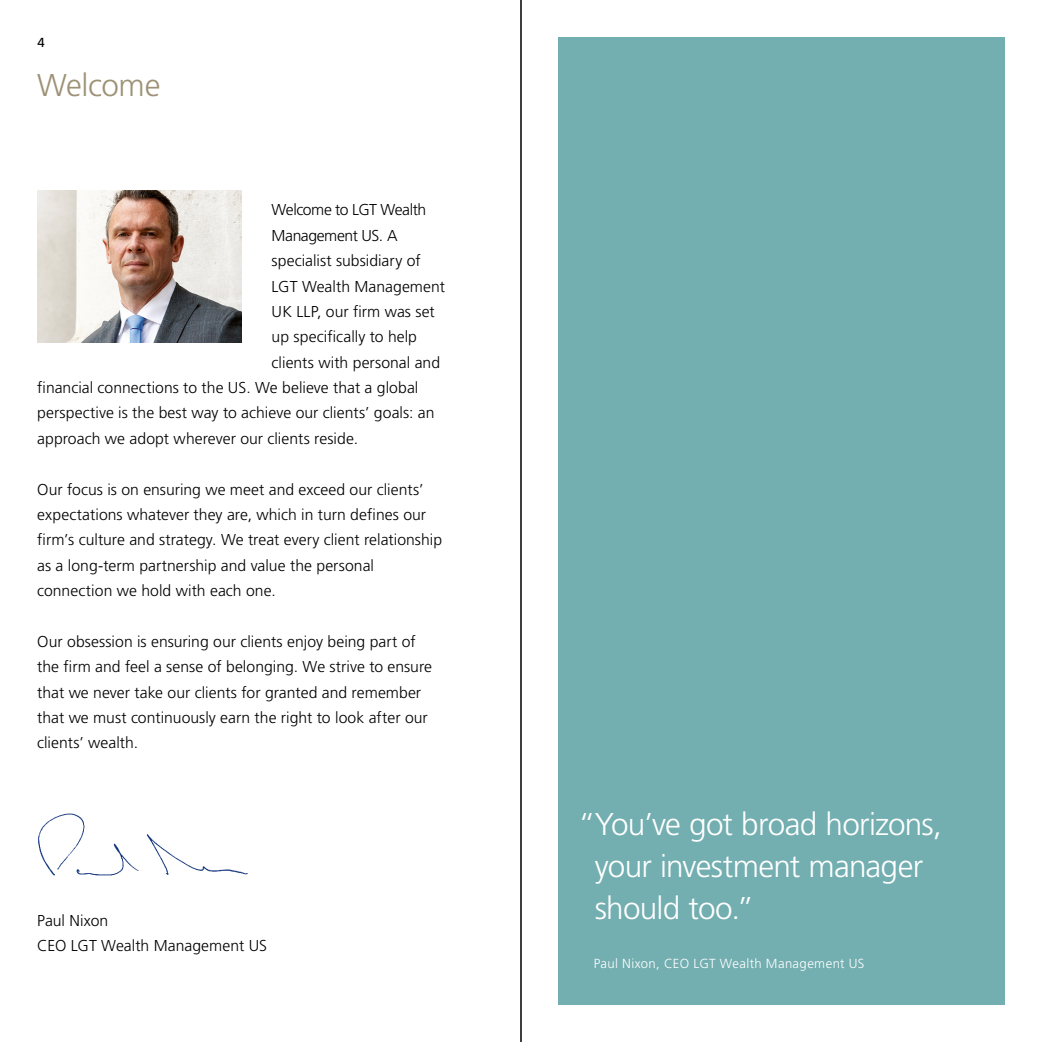
<style>
.page{position:relative;width:1042px;height:1042px;background:#fff}
.page>*{position:absolute;margin:0;border:0;box-sizing:border-box;transform-origin:0 0}
.t1{font:300 31.5px/42.4px "Frutiger LT Pro";letter-spacing:-.02em;color:#fff}
.t2{font:300 31.5px "Frutiger LT Pro";letter-spacing:-.01em;color:#9d9276}
.t3{font:300 15.75px/25.4px "Frutiger LT Pro";color:#000}
.t4{font:300 15.75px "Frutiger LT Pro";letter-spacing:-.03em;color:#000}
.t5{font:300 15.75px "Frutiger LT Pro";letter-spacing:-.025em;color:#000}
.t6{font:300 13.12px "Frutiger LT Pro";letter-spacing:.03em;color:#fff}
.t7{font:13.12px "Frutiger LT Pro";color:#000}
</style>
<div class="page">
<img style="left:37px;top:190px;width:205px;height:152px">
<div style="left:558px;top:37px;width:447px;height:968px;background:#73aeb0"></div>
<img style="left:38px;top:813px;width:210px;height:63px">
<hr style="left:521px;top:0;width:1px;height:1042px;background:#000">
<p class="t7" style="left:37px;top:35px;width:9px">4</p>
<h1 class="t2" style="left:37px;top:67px;width:125px">Welcome</h1>
<p class="t4" style="left:272px;top:201px;width:156px">Welcome to LGT Wealth</p>
<p class="t5" style="left:272px;top:226px;width:128px">Management US. A</p>
<p class="t3" style="left:272px;top:248px;width:150px">specialist subsidiary of</p>
<p class="t3" style="left:272px;top:273px;width:175px">LGT Wealth Management</p>
<p class="t3" style="left:272px;top:299px;width:165px">UK LLP, our firm was set</p>
<p class="t3" style="left:272px;top:324px;width:147px">up specifically to help</p>
<p class="t3" style="left:272px;top:350px;width:170px">clients with personal and</p>
<p class="t3" style="left:37px;top:375px;width:383px">financial connections to the US. We believe that a global</p>
<p class="t3" style="left:37px;top:400px;width:399px">perspective is the best way to achieve our clients’ goals: an</p>
<p class="t3" style="left:37px;top:426px;width:322px">approach we adopt wherever our clients reside.</p>
<p class="t3" style="left:37px;top:476px;width:406px">Our focus is on ensuring we meet and exceed our clients’ expectations whatever they are, which in turn defines our firm’s culture and strategy. We treat every client relationship as a long-term partnership and value the personal connection we hold with each one.</p>
<p class="t3" style="left:37px;top:629px;width:396px">Our obsession is ensuring our clients enjoy being part of the firm and feel a sense of belonging. We strive to ensure that we never take our clients for granted and remember that we must continuously earn the right to look after our clients’ wealth.</p>
<p class="t3" style="left:37px;top:908px;width:231px">Paul Nixon<br>CEO LGT Wealth Management US</p>
<h1 class="t1" style="left:595px;top:803px;width:348px;text-indent:-17px">“You’ve got broad horizons, your investment manager should too.”</h1>
<p class="t6" style="left:594px;top:955px;width:272px">Paul Nixon, CEO LGT Wealth Management US</p>
</div>
